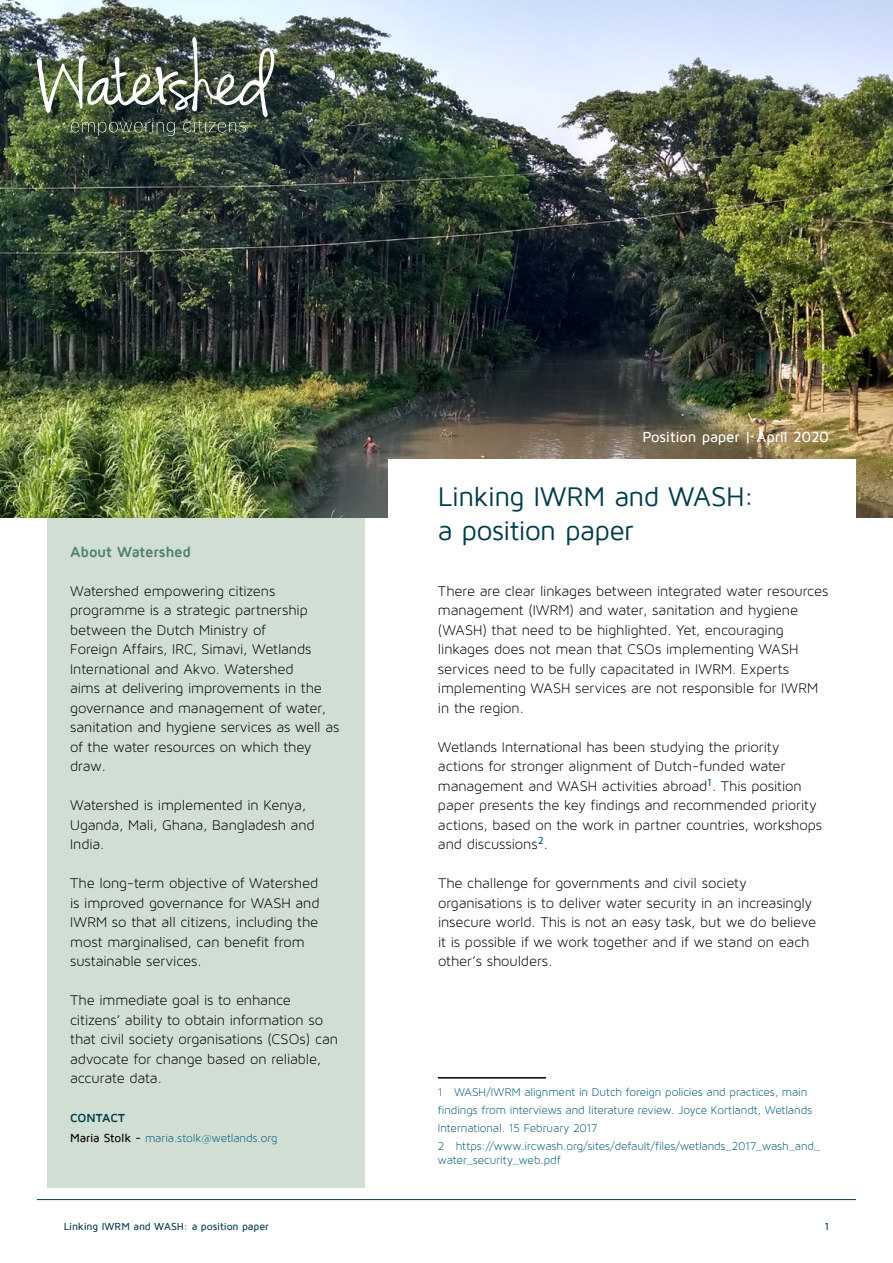
<style>
.page{position:relative;width:893px;height:1263px;background:#fff}
.page>*{position:absolute;margin:0;border:0;box-sizing:border-box;transform-origin:0 0}
.t1{font:27.75px/34.5px "Maven Pro";letter-spacing:-.025em;color:#003c4b}
.t2{font:15px/19.5px "Maven Pro Light 300";letter-spacing:-.005em;color:#000}
.t3{font:500 15px "Maven Pro";letter-spacing:-.015em;color:#fff}
.t4{font:700 15px "Maven Pro";letter-spacing:-.015em;color:#517f71}
.t5{font:12px/18px "Maven Pro Light 300";letter-spacing:-.01em;color:#005677}
.t6{font:700 12px "Maven Pro";letter-spacing:-.015em;color:#003c4b}
.t7{font:500 10.5px "Maven Pro";letter-spacing:-.015em;color:#003c4b}
.s1{font-family:"Maven Pro";font-weight:500;color:#000}
</style>
<div class="page">
<hr style="left:37px;top:1199px;width:819px;height:1px;background:#003c4b">
<div style="left:47px;top:503px;width:317px;height:684px;background:#d1ded4"></div>
<img style="left:0;top:0;width:893px;height:518px">
<hr style="left:438px;top:1077px;width:108px;height:1px;background:#000">
<div style="left:388px;top:459px;width:468px;height:98px;background:#fff"></div>
<img style="left:37px;top:37px;width:237px;height:99px">
<p class="t4" style="left:70px;top:544px;width:122px">About Watershed</p>
<p class="t2" style="left:70px;top:581px;width:271px">Watershed empowering citizens programme is a strategic partnership between the Dutch Ministry of<br>Foreign Affairs, IRC, Simavi, Wetlands International and Akvo. Watershed<br>aims at delivering improvements in the governance and management of water, sanitation and hygiene services as well as of the water resources on which they draw.</p>
<p class="t2" style="left:70px;top:795px;width:246px">Watershed is implemented in Kenya,<br>Uganda, Mali, Ghana, Bangladesh and<br>India.</p>
<p class="t2" style="left:70px;top:873px;width:251px">The long-term objective of Watershed is improved governance for WASH and IWRM so that all citizens, including the most marginalised, can benefit from sustainable services.</p>
<p class="t2" style="left:70px;top:990px;width:269px">The immediate goal is to enhance citizens’ ability to obtain information so that civil society organisations (CSOs) can advocate for change based on reliable, accurate data.</p>
<p class="t6" style="left:70px;top:1112px;width:56px">CONTACT</p>
<p class="t5" style="left:70px;top:1129px;width:209px"><span class="s1">Maria Stolk -</span> maria.stolk@wetlands.org</p>
<p class="t3" style="left:642px;top:429px;width:188px">Position paper | April 2020</p>
<h1 class="t1" style="left:438px;top:479px;width:318px">Linking IWRM and WASH: a position paper</h1>
<p class="t2" style="left:438px;top:581px;width:392px">There are clear linkages between integrated water resources management (IWRM) and water, sanitation and hygiene (WASH) that need to be highlighted. Yet, encouraging linkages does not mean that CSOs implementing WASH services need to be fully capacitated in IWRM. Experts implementing WASH services are not responsible for IWRM in the region.</p>
<p class="t2" style="left:438px;top:737px;width:386px">Wetlands International has been studying the priority actions for stronger alignment of Dutch-funded water management and WASH activities abroad<sup>1</sup>. This position paper presents the key findings and recommended priority actions, based on the work in partner countries, workshops and discussions<sup>2</sup>.</p>
<p class="t2" style="left:438px;top:873px;width:380px">The challenge for governments and civil society organisations is to deliver water security in an increasingly insecure world. This is not an easy task, but we do believe it is possible if we work together and if we stand on each other’s shoulders.</p>
<p class="t5" style="left:438px;top:1083px;width:384px">1 WASH/IWRM alignment in Dutch foreign policies and practices, main findings from interviews and literature review. Joyce Kortlandt, Wetlands International. 15 February 2017<br>2 https://www.ircwash.org/sites/default/files/wetlands_2017_wash_and_</p>
<p class="t5" style="left:438px;top:1151px;width:124px">water_security_web.pdf</p>
<p class="t7" style="left:64px;top:1221px;width:206px">Linking IWRM and WASH: a position paper</p>
<p class="t7" style="left:824px;top:1221px;width:6px">1</p>
</div>
